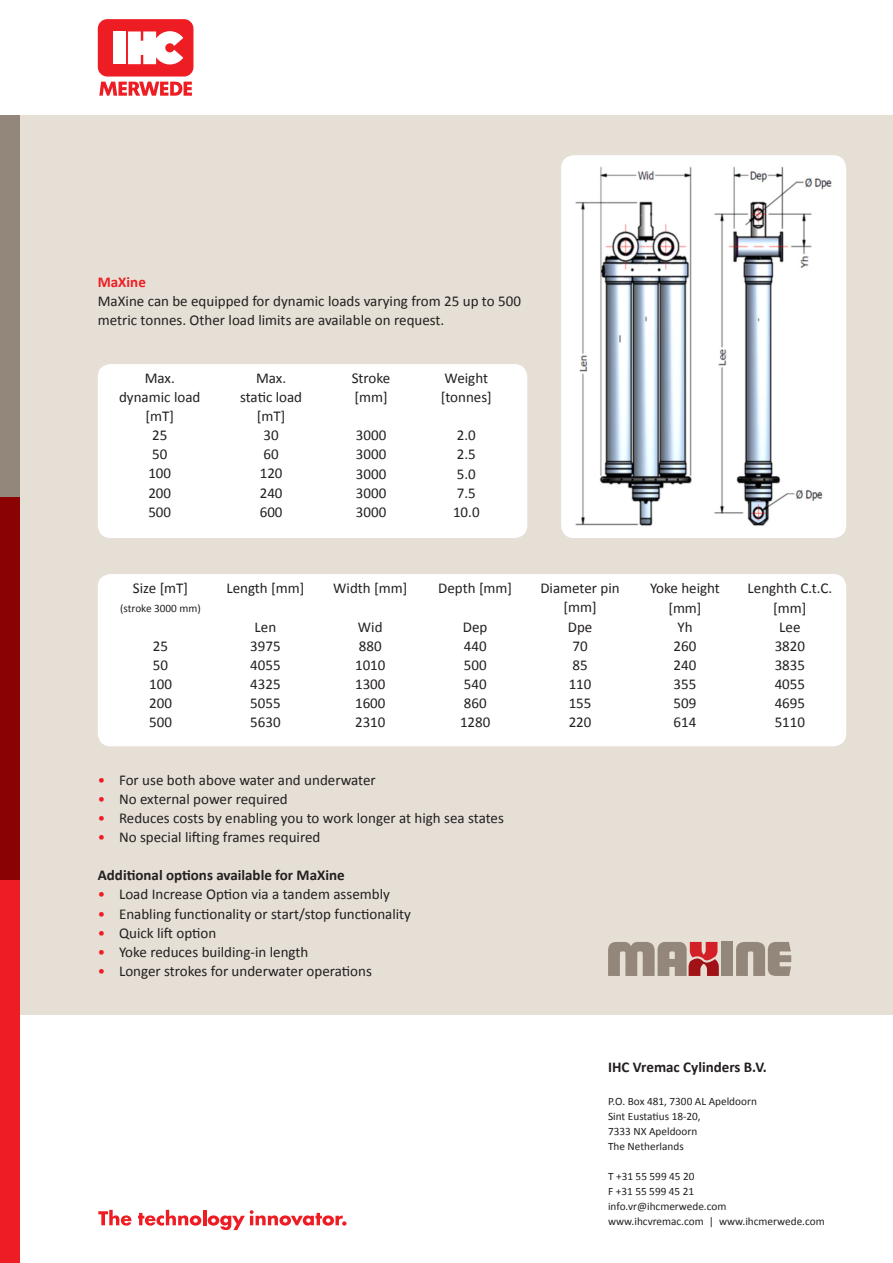
<style>
.page{position:relative;width:893px;height:1263px;background:#fff}
.page>*{position:absolute;margin:0;border:0;box-sizing:border-box;transform-origin:0 0}
.t1{font:15px/19.2px "Calibri";color:#231f20}
.t2{font:700 15px "Calibri";color:#231f20}
.t3{font:700 15px "Calibri";color:#ee1d23}
.t4{font:11.25px/15px "Calibri";color:#231f20}
.s1{color:#ee1d23}
</style>
<div class="page">
<div style="left:0;top:115px;width:893px;height:899px;background:#e6dfd5"></div>
<svg style="left:98px;top:19px;width:95px;height:77px"></svg>
<div style="left:0;top:115px;width:19px;height:382px;background:#93877c"></div>
<div style="left:0;top:880px;width:19px;height:383px;background:#ee1d23"></div>
<svg style="left:98px;top:1210px;width:33px;height:15px"></svg>
<svg style="left:138px;top:1210px;width:63px;height:15px"></svg>
<hr style="left:203px;top:1210px;width:3px;height:15px;background:#ee1d23">
<svg style="left:208px;top:1210px;width:139px;height:20px"></svg>
<div style="left:0;top:497px;width:19px;height:383px;background:#8b0202"></div>
<div style="left:561px;top:155px;width:285px;height:383px;background:#fff;border-radius:13px"></div>
<img style="left:575px;top:166px;width:257px;height:360px">
<div style="left:721px;top:942px;width:12px;height:34px;background:#93877c"></div>
<svg style="left:736px;top:942px;width:55px;height:34px"></svg>
<svg style="left:608px;top:942px;width:111px;height:34px"></svg>
<div style="left:98px;top:364px;width:429px;height:174px;background:#fff;border-radius:13px"></div>
<div style="left:98px;top:574px;width:748px;height:172px;background:#fff;border-radius:13px"></div>
<p class="t3" style="left:98px;top:272px;width:50px">MaXine</p>
<p class="t1" style="left:98px;top:292px;width:425px">MaXine can be equipped for dynamic loads varying from 25 up to 500 metric tonnes. Other load limits are available on request.</p>
<p class="t1" style="left:119px;top:368px;width:83px;text-align:center">Max. dynamic load [mT]<br>25<br>50<br>100<br>200<br>500</p>
<p class="t1" style="left:240px;top:368px;width:64px;text-align:center">Max. static load [mT]<br>30<br>60<br>120<br>240<br>600</p>
<p class="t1" style="left:352px;top:368px;width:40px">Stroke [mm]</p>
<p class="t1" style="left:356px;top:426px;width:32px;text-align:justify">3000<br>3000<br>3000<br>3000<br>3000</p>
<p class="t1" style="left:441px;top:368px;width:53px">Weight [tonnes]</p>
<p class="t1" style="left:453px;top:426px;width:28px">2.0<br>2.5<br>5.0<br>7.5<br>10.0</p>
<p class="t1" style="left:133px;top:579px;width:57px">Size [mT]</p>
<p class="t4" style="left:120px;top:601px;width:82px">(stroke 3000 mm)</p>
<p class="t1" style="left:149px;top:636px;width:24px">25<br>50<br>100<br>200<br>500</p>
<p class="t1" style="left:226px;top:579px;width:79px">Length [mm]</p>
<p class="t1" style="left:250px;top:617px;width:32px">Len<br>3975<br>4055<br>4325<br>5055<br>5630</p>
<p class="t1" style="left:333px;top:579px;width:76px">Width [mm]</p>
<p class="t1" style="left:355px;top:617px;width:32px">Wid<br>880<br>1010<br>1300<br>1600<br>2310</p>
<p class="t1" style="left:438px;top:579px;width:75px">Depth [mm]</p>
<p class="t1" style="left:460px;top:617px;width:32px">Dep<br>440<br>500<br>540<br>860<br>1280</p>
<p class="t1" style="left:98px;top:770px;width:280px"><span class="s1">•</span> For use both above water and underwater</p>
<p class="t1" style="left:98px;top:789px;width:191px"><span class="s1">•</span> No external power required</p>
<p class="t1" style="left:98px;top:808px;width:408px"><span class="s1">•</span> Reduces costs by enabling you to work longer at high sea states</p>
<p class="t1" style="left:98px;top:827px;width:224px"><span class="s1">•</span> No special lifting frames required</p>
<p class="t2" style="left:98px;top:866px;width:248px">Additional options available for MaXine</p>
<p class="t1" style="left:98px;top:885px;width:294px"><span class="s1">•</span> Load Increase Option via a tandem assembly</p>
<p class="t1" style="left:98px;top:904px;width:315px"><span class="s1">•</span> Enabling functionality or start/stop functionality</p>
<p class="t1" style="left:98px;top:923px;width:120px"><span class="s1">•</span> Quick lift option</p>
<p class="t1" style="left:98px;top:942px;width:212px"><span class="s1">•</span> Yoke reduces building-in length</p>
<p class="t1" style="left:98px;top:961px;width:276px"><span class="s1">•</span> Longer strokes for underwater operations</p>
<p class="t1" style="left:540px;top:579px;width:81px;text-align:center">Diameter pin [mm]<br>Dpe<br>70<br>85<br>110<br>155<br>220</p>
<p class="t1" style="left:650px;top:579px;width:71px;text-align:center">Yoke height [mm]<br>Yh<br>260<br>240<br>355<br>509<br>614</p>
<p class="t1" style="left:748px;top:579px;width:86px;text-align:center">Lenghth C.t.C. [mm]<br>Lee<br>3820<br>3835<br>4055<br>4695<br>5110</p>
<p class="t2" style="left:608px;top:1057px;width:160px">IHC Vremac Cylinders B.V.</p>
<p class="t4" style="left:608px;top:1093px;width:150px">P.O. Box 481, 7300 AL Apeldoorn<br>Sint Eustatius 18-20,<br>7333 NX Apeldoorn<br>The Netherlands</p>
<p class="t4" style="left:608px;top:1168px;width:218px">T +31 55 599 45 20<br>F +31 55 599 45 21<br>info.vr@ihcmerwede.com www.ihcvremac.com | www.ihcmerwede.com</p>
</div>
